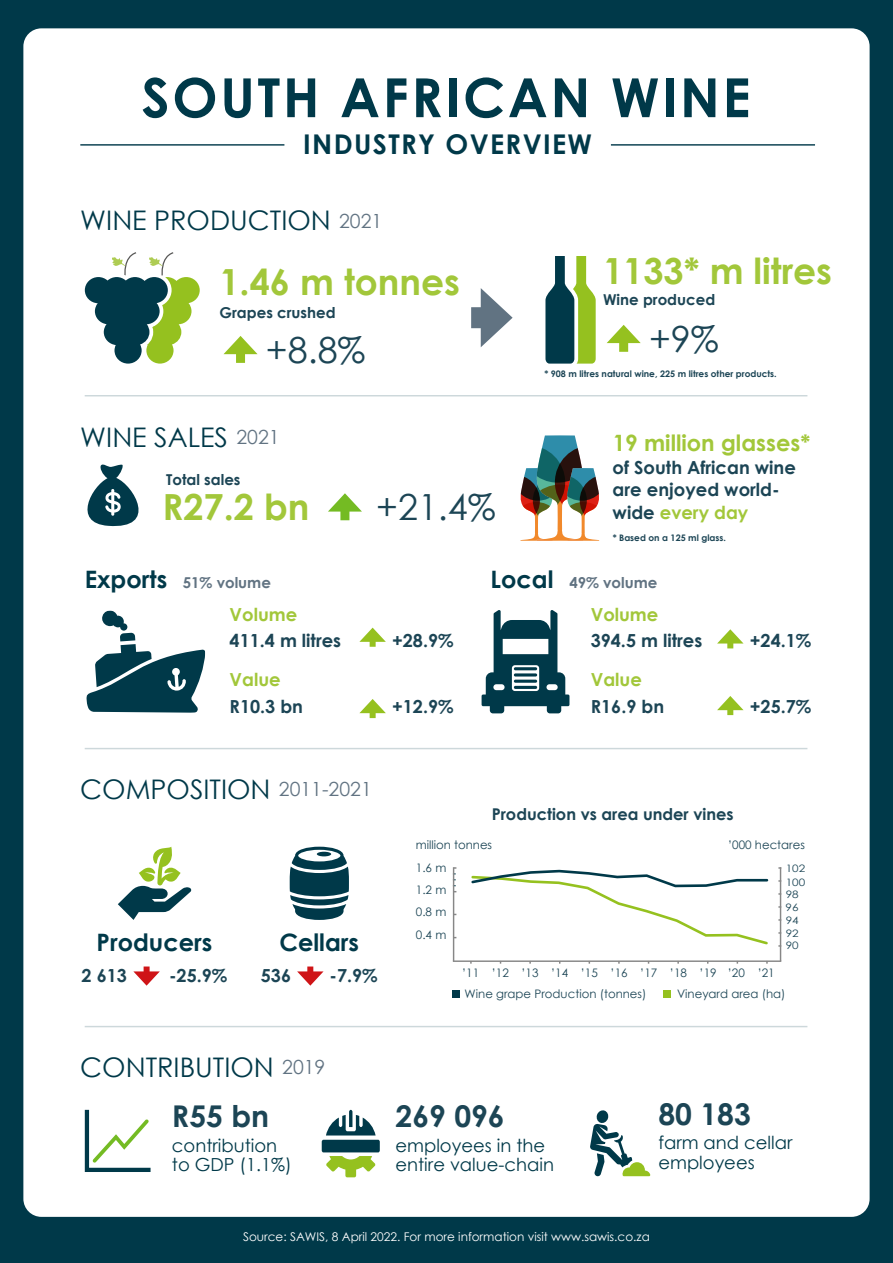
<style>
.page{position:relative;width:893px;height:1263px;background:#003949}
.page>*{position:absolute;margin:0;border:0;box-sizing:border-box;transform-origin:0 0}
.t1{font:700 54px "Century Gothic";letter-spacing:.05em;color:#003949}
.t2{font:700 36px "Century Gothic";color:#a2c73a}
.t3{font:36px "Century Gothic";color:#1c4555}
.t4{font:700 30px "Century Gothic";color:#1c4555}
.t5{font:700 27.15px "Century Gothic";letter-spacing:.05em;color:#003949}
.t6{font:27px "Century Gothic";color:#003949}
.t7{font:700 24px "Century Gothic";color:#003949}
.t8{font:700 22.5px "Century Gothic";color:#a2c73a}
.t9{font:700 18px/22.6px "Century Gothic";color:#1c4555}
.t10{font:18px/19.4px "Century Gothic";color:#003949}
.t11{font:700 18px "Century Gothic";color:#a2c73a}
.t12{font:700 16.2px "Century Gothic";color:#1c4555}
.t13{font:700 15px "Century Gothic";color:#1c4555}
.t14{font:700 15px "Century Gothic";color:#617382}
.t15{font:12px "Century Gothic";color:#fff}
.t16{font:11.7px/22.8px "Century Gothic";color:#1c4555}
.t17{font:10.2px/13.5px "Century Gothic";color:#1c4555;scale:1.15 1}
.t18{font:700 9px "Century Gothic";color:#1c4555}
.s1{font-size:19.5px;color:#617382}
.s2{color:#a2c73a}
.s3{font-size:24px;color:#003949}
</style>
<div class="page">
<div style="left:23px;top:28px;width:847px;height:1189px;background:#fff;border-radius:18px"></div>
<hr style="left:85px;top:395px;width:722px;height:1px;background:#003949">
<hr style="left:80px;top:144px;width:204px;height:2px;background:#003949">
<hr style="left:611px;top:144px;width:204px;height:2px;background:#003949">
<div style="left:236px;top:347px;width:9px;height:16px;background:#95c11f"></div>
<svg style="left:224px;top:336px;width:34px;height:18px"></svg>
<div style="left:619px;top:336px;width:9px;height:16px;background:#95c11f"></div>
<svg style="left:607px;top:325px;width:34px;height:18px"></svg>
<div style="left:471px;top:307px;width:22px;height:21px;background:#617382"></div>
<svg style="left:481px;top:288px;width:32px;height:59px"></svg>
<svg style="left:84px;top:252px;width:116px;height:112px"></svg>
<svg style="left:545px;top:256px;width:51px;height:108px"></svg>
<hr style="left:85px;top:748px;width:722px;height:1px;background:#003949">
<hr style="left:85px;top:1026px;width:722px;height:1px;background:#003949">
<svg style="left:290px;top:847px;width:59px;height:73px"></svg>
<svg style="left:118px;top:846px;width:74px;height:74px"></svg>
<div style="left:144px;top:966px;width:6px;height:11px;background:#cf1417"></div>
<svg style="left:133px;top:971px;width:27px;height:15px"></svg>
<div style="left:307px;top:966px;width:6px;height:11px;background:#cf1417"></div>
<svg style="left:297px;top:971px;width:27px;height:15px"></svg>
<hr style="left:453px;top:960px;width:328px;height:2px;background:#878787">
<div style="left:452px;top:990px;width:8px;height:8px;background:#003949"></div>
<div style="left:663px;top:990px;width:8px;height:8px;background:#95c11f"></div>
<hr style="left:780px;top:867px;width:1px;height:94px;background:#878787">
<svg style="left:471px;top:869px;width:298px;height:76px"></svg>
<svg style="left:84px;top:1109px;width:67px;height:63px"></svg>
<svg style="left:326px;top:1156px;width:49px;height:21px"></svg>
<div style="left:322px;top:1140px;width:58px;height:12px;background:#003949;border-radius:2px"></div>
<svg style="left:326px;top:1110px;width:50px;height:25px"></svg>
<svg style="left:590px;top:1110px;width:60px;height:66px"></svg>
<svg style="left:87px;top:464px;width:52px;height:63px"></svg>
<div style="left:340px;top:504px;width:9px;height:16px;background:#74bb23"></div>
<svg style="left:328px;top:493px;width:34px;height:19px"></svg>
<div style="left:727px;top:638px;width:6px;height:10px;background:#95c11f"></div>
<svg style="left:717px;top:629px;width:26px;height:14px"></svg>
<div style="left:727px;top:705px;width:6px;height:10px;background:#95c11f"></div>
<svg style="left:717px;top:696px;width:26px;height:14px"></svg>
<svg style="left:86px;top:610px;width:119px;height:103px"></svg>
<svg style="left:482px;top:610px;width:87px;height:103px"></svg>
<svg style="left:520px;top:435px;width:80px;height:106px"></svg>
<div style="left:370px;top:708px;width:6px;height:10px;background:#95c11f"></div>
<svg style="left:359px;top:699px;width:27px;height:14px"></svg>
<div style="left:370px;top:636px;width:6px;height:11px;background:#95c11f"></div>
<svg style="left:359px;top:628px;width:27px;height:14px"></svg>
<svg style="left:454px;top:867px;width:2px;height:25px"></svg>
<hr style="left:453px;top:867px;width:1px;height:94px;background:#878787">
<h1 class="t1" style="left:142px;top:57px;width:610px">SOUTH AFRICAN WINE</h1>
<h3 class="t5" style="left:303px;top:124px;width:290px">INDUSTRY OVERVIEW</h3>
<h3 class="t6" style="left:80px;top:201px;width:304px">WINE PRODUCTION <span class="s1">2021</span></h3>
<h2 class="t2" style="left:219px;top:254px;width:242px">1.46 m tonnes</h2>
<p class="t13" style="left:220px;top:301px;width:118px">Grapes crushed</p>
<h2 class="t2" style="left:603px;top:243px;width:230px">1133* m litres</h2>
<p class="t13" style="left:603px;top:288px;width:114px">Wine produced</p>
<h2 class="t3" style="left:266px;top:325px;width:101px">+8.8%</h2>
<h2 class="t3" style="left:649px;top:314px;width:71px">+9%</h2>
<h3 class="t6" style="left:80px;top:418px;width:201px">WINE SALES <span class="s1">2021</span></h3>
<p class="t13" style="left:166px;top:469px;width:76px">Total sales</p>
<h2 class="t2" style="left:163px;top:480px;width:148px">R27.2 bn</h2>
<h2 class="t3" style="left:376px;top:482px;width:121px">+21.4%</h2>
<p class="t18" style="left:544px;top:367px;width:234px">* 908 m litres natural wine, 225 m litres other products.</p>
<p class="t8" style="left:613px;top:426px;width:199px">19 million glasses*</p>
<p class="t9" style="left:613px;top:455px;width:185px">of South African wine are enjoyed world&shy;wide <span class="s2">every day</span></p>
<p class="t18" style="left:613px;top:531px;width:115px">* Based on a 125 ml glass.</p>
<p class="t14" style="left:85px;top:571px;width:188px"><span class="s3">Exports</span> 51% volume</p>
<p class="t14" style="left:491px;top:571px;width:168px"><span class="s3">Local</span> 49% volume</p>
<p class="t11" style="left:230px;top:601px;width:69px">Volume</p>
<p class="t11" style="left:591px;top:601px;width:69px">Volume</p>
<p class="t9" style="left:230px;top:628px;width:113px">411.4 m litres</p>
<p class="t9" style="left:392px;top:628px;width:63px">+28.9%</p>
<p class="t9" style="left:591px;top:628px;width:113px">394.5 m litres</p>
<p class="t9" style="left:750px;top:628px;width:63px">+24.1%</p>
<p class="t11" style="left:230px;top:666px;width:53px">Value</p>
<p class="t9" style="left:230px;top:695px;width:75px">R10.3 bn</p>
<p class="t9" style="left:392px;top:695px;width:63px">+12.9%</p>
<p class="t11" style="left:591px;top:666px;width:53px">Value</p>
<p class="t9" style="left:591px;top:695px;width:75px">R16.9 bn</p>
<p class="t9" style="left:750px;top:695px;width:63px">+25.7%</p>
<h3 class="t6" style="left:80px;top:771px;width:293px">COMPOSITION <span class="s1">2011-2021</span></h3>
<p class="t12" style="left:492px;top:801px;width:243px">Production vs area under vines</p>
<h3 class="t7" style="left:97px;top:923px;width:117px">Producers</h3>
<h3 class="t7" style="left:279px;top:924px;width:81px">Cellars</h3>
<p class="t9" style="left:82px;top:964px;width:47px">2 613</p>
<p class="t9" style="left:169px;top:964px;width:60px">-25.9%</p>
<p class="t9" style="left:261px;top:964px;width:32px">536</p>
<p class="t9" style="left:330px;top:964px;width:50px">-7.9%</p>
<p class="t16" style="left:416px;top:833px;width:78px">million tonnes</p>
<p class="t16" style="left:416px;top:856px;width:32px">1.6 m<br>1.2 m</p>
<p class="t16" style="left:416px;top:900px;width:32px">0.8 m<br>0.4 m</p>
<p class="t16" style="left:728px;top:833px;width:78px">’000 hectares</p>
<p class="t17" style="left:786px;top:861px;width:18px">102</p>
<p class="t17" style="left:786px;top:887px;width:13px">98<br>96</p>
<p class="t17" style="left:786px;top:926px;width:13px">92</p>
<p class="t17" style="left:786px;top:875px;width:18px">100</p>
<p class="t17" style="left:786px;top:913px;width:13px">94</p>
<p class="t17" style="left:786px;top:939px;width:13px">90</p>
<p class="t16" style="left:462px;top:961px;width:226px">’11 ’12 ’13 ’14 ’15 ’16 ’17 ’18</p>
<p class="t16" style="left:758px;top:961px;width:19px">’21</p>
<p class="t16" style="left:700px;top:961px;width:19px">’19</p>
<p class="t16" style="left:728px;top:961px;width:19px">’20</p>
<p class="t16" style="left:465px;top:982px;width:183px">Wine grape Production (tonnes)</p>
<p class="t16" style="left:677px;top:982px;width:110px">Vineyard area (ha)</p>
<h3 class="t6" style="left:80px;top:1049px;width:247px">CONTRIBUTION <span class="s1">2019</span></h3>
<h3 class="t4" style="left:172px;top:1093px;width:99px">R55 bn</h3>
<p class="t10" style="left:172px;top:1135px;width:121px">contribution to GDP (1.1%)</p>
<h3 class="t4" style="left:395px;top:1093px;width:111px">269 096</h3>
<p class="t10" style="left:395px;top:1135px;width:160px">employees in the entire value-chain</p>
<h3 class="t4" style="left:658px;top:1091px;width:94px">80 183</h3>
<p class="t10" style="left:658px;top:1133px;width:136px">farm and cellar employees</p>
<p class="t15" style="left:243px;top:1228px;width:408px">Source: SAWIS, 8 April 2022. For more information visit www.sawis.co.za</p>
</div>
